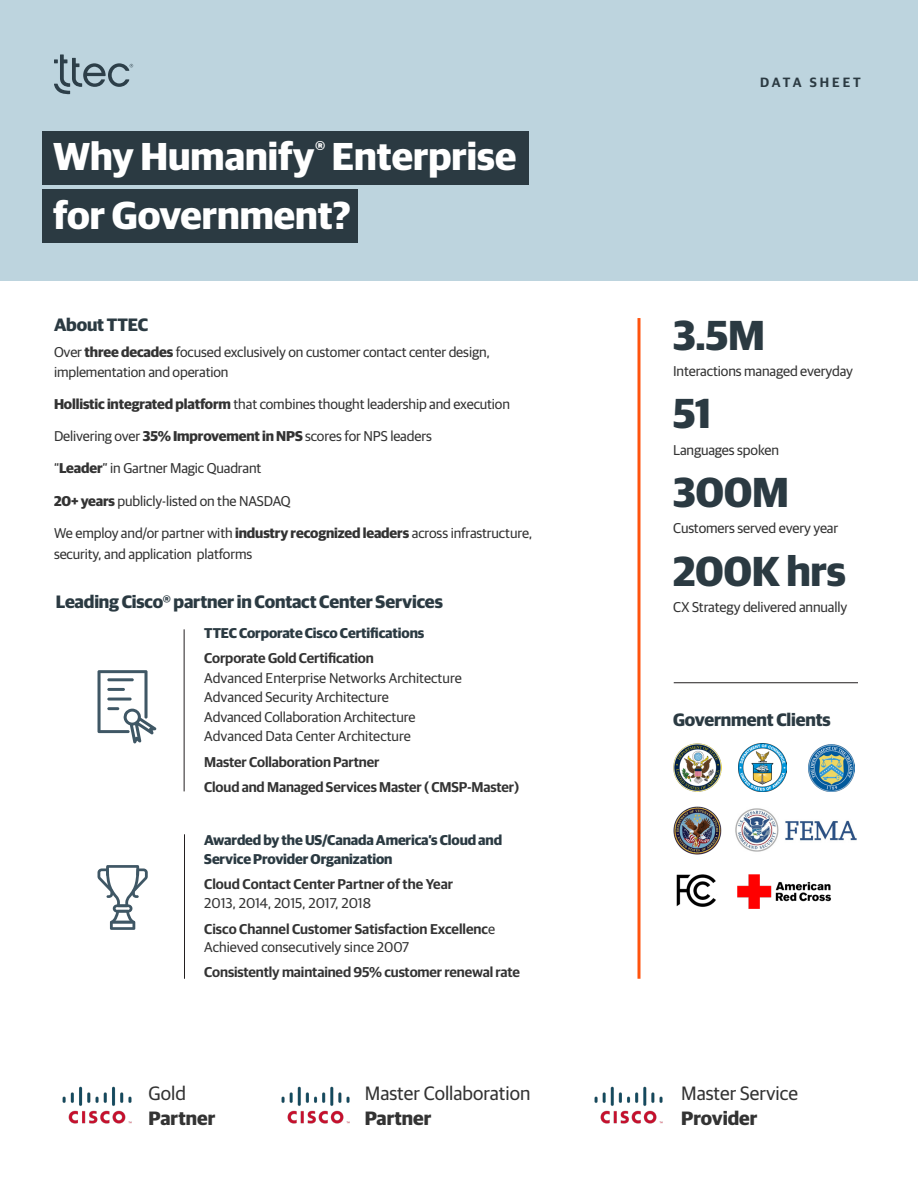
<style>
.page{position:relative;width:918px;height:1188px;background:#fff}
.page>*{position:absolute;margin:0;border:0;box-sizing:border-box;transform-origin:0 0}
.Dark__H3{font:700 42px "Guardian Sans";letter-spacing:-.01em;color:#2b3a42}
.Title__H2{font:700 39px/58.5px "Guardian Sans";color:#fff}
.Dark__Body{font:19.35px "Guardian Sans";color:#333}
.Dark__Body-2{font:700 19.35px/24.5px "Guardian Sans";color:#333}
.Dark__H3-2{font:700 18px "Guardian Sans";letter-spacing:-.01em;color:#2b3a42}
.Dark__H3-3{font:14.25px/19.5px "Guardian Sans";letter-spacing:-.01em;color:#333}
.Dark__Body-3{font:14.25px/25.5px "Guardian Sans";color:#333}
.Dark__Body-4{font:600 14.25px "Guardian Sans";color:#333}
.Dark__H3-4{font:700 14.25px/19.5px "Guardian Sans";letter-spacing:-.01em;color:#2b3a42}
.Dark__H3-5{font:600 14.25px "Guardian Sans";letter-spacing:-.01em;color:#333}
.t1{font:600 13.5px "Guardian Sans";letter-spacing:.22em;color:#2b3a42}
.s1{font-weight:700}
.s2{font-weight:600}
.s3{font-weight:400}
</style>
<div class="page">
<img style="left:735px;top:808px;width:122px;height:44px">
<div style="left:0;top:0;width:918px;height:281px;background:#bdd4de"></div>
<div style="left:42px;top:132px;width:486px;height:53px;background:#2b3a42"></div>
<hr style="left:638px;top:318px;width:2px;height:661px;background:#ff530d">
<div style="left:42px;top:189px;width:315px;height:53px;background:#2b3a42"></div>
<img style="left:62px;top:1086px;width:70px;height:38px">
<img style="left:281px;top:1086px;width:69px;height:38px">
<img style="left:594px;top:1086px;width:69px;height:38px">
<hr style="left:674px;top:682px;width:184px;height:1px;background:#231f20">
<hr style="left:184px;top:629px;width:1px;height:162px;background:#231f20">
<hr style="left:184px;top:834px;width:1px;height:145px;background:#231f20">
<svg style="left:98px;top:670px;width:58px;height:73px"></svg>
<hr style="left:107px;top:698px;width:25px;height:3px;background:#3f5765;border-radius:2px">
<svg style="left:98px;top:865px;width:50px;height:65px"></svg>
<svg style="left:54px;top:54px;width:79px;height:40px"></svg>
<img style="left:673px;top:743px;width:48px;height:49px">
<img style="left:738px;top:743px;width:48px;height:49px">
<img style="left:808px;top:744px;width:47px;height:47px">
<img style="left:676px;top:874px;width:40px;height:33px">
<img style="left:673px;top:806px;width:49px;height:49px">
<img style="left:738px;top:875px;width:93px;height:34px">
<p class="Title__H2" style="left:53px;top:124px;width:465px">Why Humanify<sup>®</sup> Enterprise for Government?</p>
<p class="Dark__H3-2" style="left:54px;top:311px;width:96px">About TTEC</p>
<p class="Dark__H3-3" style="left:54px;top:341px;width:438px">Over <span class="s1">three decades</span> focused exclusively on customer contact center design, implementation and operation</p>
<p class="Dark__H3-3" style="left:54px;top:393px;width:458px"><span class="s1">Hollistic integrated platform</span> that combines thought leadership and execution</p>
<p class="Dark__H3-3" style="left:54px;top:425px;width:379px">Delivering over <span class="s1">35% Improvement in NPS</span> scores for NPS leaders</p>
<p class="Dark__H3-3" style="left:54px;top:458px;width:209px">“<span class="s1">Leader</span>” in Gartner Magic Quadrant</p>
<p class="Dark__H3-3" style="left:54px;top:490px;width:238px"><span class="s1">20+ years</span> publicly-listed on the NASDAQ</p>
<p class="Dark__H3-3" style="left:54px;top:521px;width:480px;line-height:21px">We employ and/or partner with <span class="s1">industry recognized leaders</span> across infrastructure, security, and application platforms</p>
<p class="Dark__H3-2" style="left:56px;top:589px;width:388px">Leading Cisco® partner in Contact Center Services</p>
<p class="Dark__H3-4" style="left:204px;top:622px;width:222px">TTEC Corporate Cisco Certifications</p>
<p class="Dark__Body-4" style="left:204px;top:648px;width:171px">Corporate Gold Certification</p>
<p class="Dark__Body-3" style="left:204px;top:664px;width:259px">Advanced Enterprise Networks Architecture</p>
<p class="Dark__Body-3" style="left:204px;top:683px;width:186px">Advanced Security Architecture</p>
<p class="Dark__Body-3" style="left:204px;top:703px;width:213px">Advanced Collaboration Architecture</p>
<p class="Dark__Body-3" style="left:204px;top:722px;width:208px">Advanced Data Center Architecture<br><span class="s2">Master Collaboration Partner</span></p>
<p class="Dark__H3-5" style="left:204px;top:777px;width:316px">Cloud and Managed Services Master ( CMSP-Master)</p>
<p class="Dark__H3-4" style="left:204px;top:829px;width:299px">Awarded by the US/Canada America’s Cloud and<br>Service Provider Organization</p>
<p class="Dark__Body-4" style="left:204px;top:874px;width:250px">Cloud Contact Center Partner of the Year</p>
<p class="Dark__Body-3" style="left:204px;top:890px;width:168px">2013, 2014, 2015, 2017, 2018</p>
<p class="Dark__Body-4" style="left:204px;top:919px;width:292px">Cisco Channel Customer Satisfaction Excellenc<span class="s3">e</span></p>
<p class="Dark__Body-3" style="left:204px;top:933px;width:206px">Achieved consecutively since 2007</p>
<p class="Dark__H3-5" style="left:204px;top:962px;width:317px">Consistently maintained 95% customer renewal rate</p>
<p class="Dark__Body-2" style="left:149px;top:1080px;width:68px"><span class="s3">Gold<br></span>Partner</p>
<p class="Dark__Body" style="left:365px;top:1080px;width:167px">Master Collaboration</p>
<p class="Dark__Body-2" style="left:365px;top:1104px;width:68px">Partner</p>
<p class="t1" style="left:760px;top:72px;width:102px">DATA SHEET</p>
<p class="Dark__H3" style="left:673px;top:304px;width:93px">3.5M</p>
<p class="Dark__H3-3" style="left:673px;top:360px;width:182px">Interactions managed everyday</p>
<p class="Dark__H3" style="left:673px;top:382px;width:40px">51</p>
<p class="Dark__H3-3" style="left:673px;top:439px;width:107px">Languages spoken</p>
<p class="Dark__H3" style="left:673px;top:461px;width:118px">300M</p>
<p class="Dark__H3-3" style="left:673px;top:518px;width:167px">Customers served every year</p>
<p class="Dark__H3" style="left:673px;top:540px;width:175px">200K hrs</p>
<p class="Dark__H3-3" style="left:673px;top:596px;width:176px">CX Strategy delivered annually</p>
<p class="Dark__H3-2" style="left:673px;top:706px;width:159px">Government Clients</p>
<p class="Dark__Body" style="left:681px;top:1080px;width:118px">Master Service</p>
<p class="Dark__Body-2" style="left:681px;top:1104px;width:78px">Provider</p>
</div>
